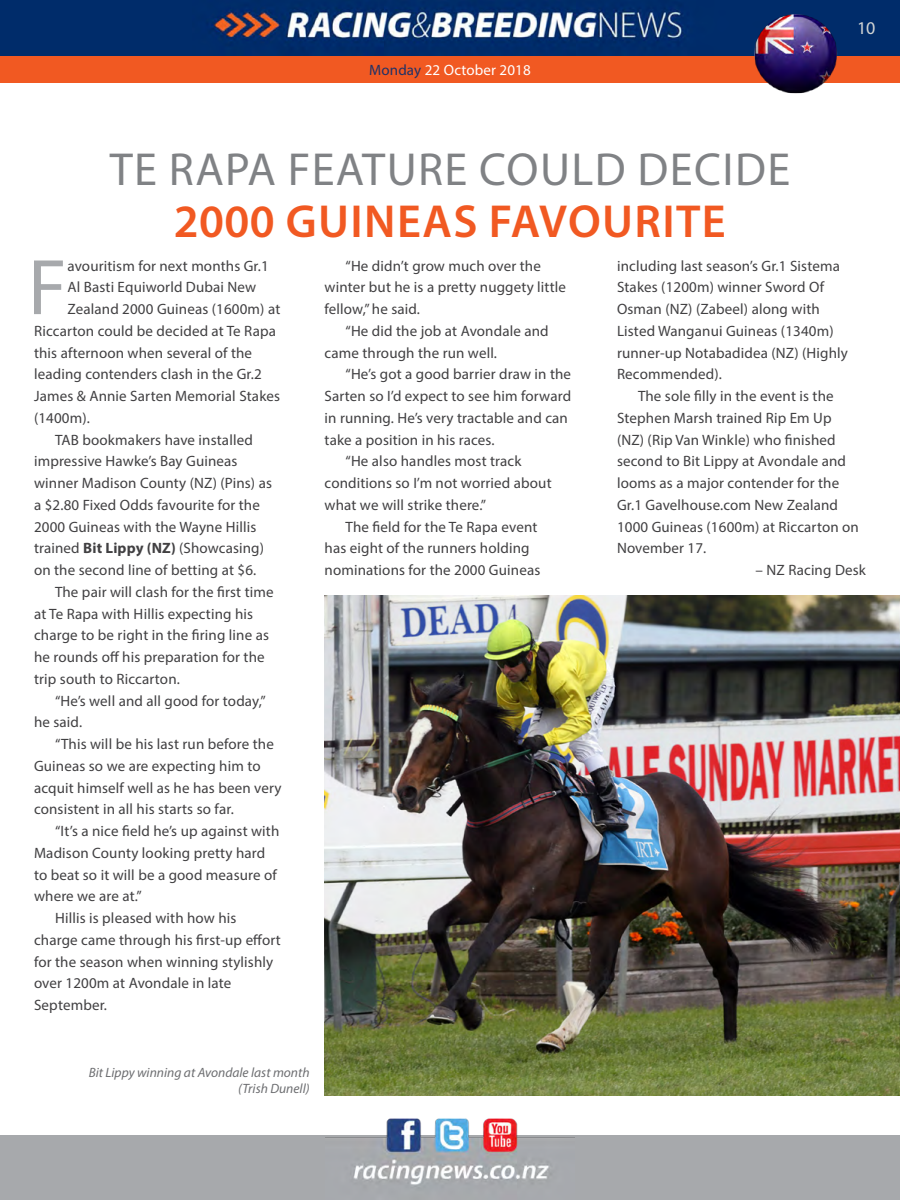
<style>
.page{position:relative;width:900px;height:1200px;background:#fff}
.page>*{position:absolute;margin:0;border:0;box-sizing:border-box;transform-origin:0 0}
.t1{font:79.5px "Myriad Pro";color:#a7a9ac}
.t2{font:46.5px "Myriad Pro";letter-spacing:.03em;color:#808285}
.t3{font:600 46.5px "Myriad Pro";letter-spacing:.03em;color:#f15922}
.t4{font:18px "Myriad Pro";color:#d1d4d4}
.t5{font:15px/21.8px "Myriad Pro";letter-spacing:.01em;color:#414042}
.t6{font:15px "Myriad Pro";letter-spacing:.01em;color:#fff}
.t7{font:italic 13.5px/16.2px "Myriad Pro";color:#6d6e71;text-align:right}
.s1{color:#203267}
.s2{font-weight:700}
</style>
<div class="page">
<div style="left:0;top:1136px;width:900px;height:64px;background:#a7a9ac"></div>
<img style="left:325px;top:1118px;width:250px;height:67px">
<div style="left:0;top:56px;width:900px;height:27px;background:#f15922"></div>
<img style="left:0;top:0;width:900px;height:56px">
<img style="left:752px;top:12px;width:88px;height:82px">
<img style="left:325px;top:596px;width:575px;height:499px">
<p class="t6" style="left:369px;top:61px;width:163px"><span class="s1">Monday</span> 22 October 2018</p>
<h2 class="t2" style="left:110px;top:141px;width:682px">Te Rapa feature could decide</h2>
<h2 class="t3" style="left:174px;top:192px;width:554px">2000 GU INEAS FAVOURITE</h2>
<p class="t4" style="left:857px;top:17px;width:20px">10</p>
<h1 class="t1" style="left:28px;top:238px;width:40px">F</h1>
<p class="t5" style="left:67px;top:254px;width:203px">avouritism for next months Gr.1</p>
<p class="t5" style="left:67px;top:276px;width:190px">Al Basti Equiworld Dubai New</p>
<p class="t5" style="left:67px;top:298px;width:214px">Zealand 2000 Guineas (1600m) at</p>
<p class="t5" style="left:34px;top:320px;width:243px">Riccarton could be decided at Te Rapa</p>
<p class="t5" style="left:34px;top:341px;width:220px">this afternoon when several of the</p>
<p class="t5" style="left:34px;top:363px;width:229px">leading contenders clash in the Gr.2</p>
<p class="t5" style="left:34px;top:385px;width:248px">James &amp; Annie Sarten Memorial Stakes</p>
<p class="t5" style="left:34px;top:407px;width:57px">(1400m).</p>
<p class="t5" style="left:55px;top:428px;width:199px">TAB bookmakers have installed</p>
<p class="t5" style="left:34px;top:450px;width:205px">impressive Hawke’s Bay Guineas</p>
<p class="t5" style="left:34px;top:472px;width:239px">winner Madison County (NZ) (Pins) as</p>
<p class="t5" style="left:34px;top:494px;width:227px">a $2.80 Fixed Odds favourite for the</p>
<p class="t5" style="left:34px;top:515px;width:224px">2000 Guineas with the Wayne Hillis</p>
<p class="t5" style="left:34px;top:537px;width:232px">trained <span class="s2">Bit Lippy (NZ)</span> (Showcasing)</p>
<p class="t5" style="left:34px;top:559px;width:224px">on the second line of betting at $6.</p>
<p class="t5" style="left:55px;top:581px;width:220px">The pair will clash for the first time</p>
<p class="t5" style="left:34px;top:602px;width:221px">at Te Rapa with Hillis expecting his</p>
<p class="t5" style="left:34px;top:624px;width:237px">charge to be right in the firing line as</p>
<p class="t5" style="left:34px;top:646px;width:232px">he rounds off his preparation for the</p>
<p class="t5" style="left:34px;top:668px;width:147px">trip south to Riccarton.</p>
<p class="t5" style="left:55px;top:689px;width:212px">“He’s well and all good for today,”</p>
<p class="t5" style="left:34px;top:711px;width:50px">he said.</p>
<p class="t5" style="left:55px;top:733px;width:220px">“This will be his last run before the</p>
<p class="t5" style="left:34px;top:755px;width:228px">Guineas so we are expecting him to</p>
<p class="t5" style="left:34px;top:776px;width:249px">acquit himself well as he has been very</p>
<p class="t5" style="left:34px;top:798px;width:201px">consistent in all his starts so far.</p>
<p class="t5" style="left:55px;top:820px;width:226px">“It’s a nice field he’s up against with</p>
<p class="t5" style="left:34px;top:842px;width:233px">Madison County looking pretty hard</p>
<p class="t5" style="left:34px;top:863px;width:244px">to beat so it will be a good measure of</p>
<p class="t5" style="left:34px;top:885px;width:109px">where we are at.”</p>
<p class="t5" style="left:55px;top:907px;width:183px">Hillis is pleased with how his</p>
<p class="t5" style="left:34px;top:929px;width:248px">charge came through his first-up effort</p>
<p class="t5" style="left:34px;top:950px;width:241px">for the season when winning stylishly</p>
<p class="t5" style="left:34px;top:972px;width:199px">over 1200m at Avondale in late</p>
<p class="t5" style="left:34px;top:994px;width:75px">September.</p>
<p class="t5" style="left:325px;top:254px;width:243px;text-indent:21px">“He didn’t grow much over the winter but he is a pretty nuggety little fellow,” he said.</p>
<p class="t5" style="left:325px;top:320px;width:226px;text-indent:21px">“He did the job at Avondale and came through the run well.</p>
<p class="t5" style="left:346px;top:363px;width:227px">“He’s got a good barrier draw in the</p>
<p class="t5" style="left:325px;top:385px;width:248px">Sarten so I’d expect to see him forward</p>
<p class="t5" style="left:325px;top:407px;width:245px">in running. He’s very tractable and can</p>
<p class="t5" style="left:325px;top:428px;width:172px">take a position in his races.</p>
<p class="t5" style="left:346px;top:450px;width:177px">“He also handles most track</p>
<p class="t5" style="left:325px;top:472px;width:229px">conditions so I’m not worried about</p>
<p class="t5" style="left:325px;top:494px;width:163px">what we will strike there.”</p>
<p class="t5" style="left:346px;top:515px;width:193px">The field for the Te Rapa event</p>
<p class="t5" style="left:325px;top:537px;width:207px">has eight of the runners holding</p>
<p class="t5" style="left:325px;top:559px;width:217px">nominations for the 2000 Guineas</p>
<p class="t7" style="left:89px;top:1064px;width:222px">Bit Lippy winning at Avondale last month (Trish Dunell)</p>
<p class="t5" style="left:617px;top:254px;width:232px">including last season’s Gr.1 Sistema<br>Stakes (1200m) winner Sword Of<br>Osman (NZ) (Zabeel) along with<br>Listed Wanganui Guineas (1340m) runner-up Notabadidea (NZ) (Highly<br>Recommended).</p>
<p class="t5" style="left:617px;top:385px;width:243px;text-indent:21px">The sole filly in the event is the<br>Stephen Marsh trained Rip Em Up (NZ) (Rip Van Winkle) who finished second to Bit Lippy at Avondale and looms as a major contender for the<br>Gr.1 Gavelhouse.com New Zealand<br>1000 Guineas (1600m) at Riccarton on<br>November 17.</p>
<p class="t5" style="left:756px;top:559px;width:112px">– NZ Racing Desk</p>
</div>
